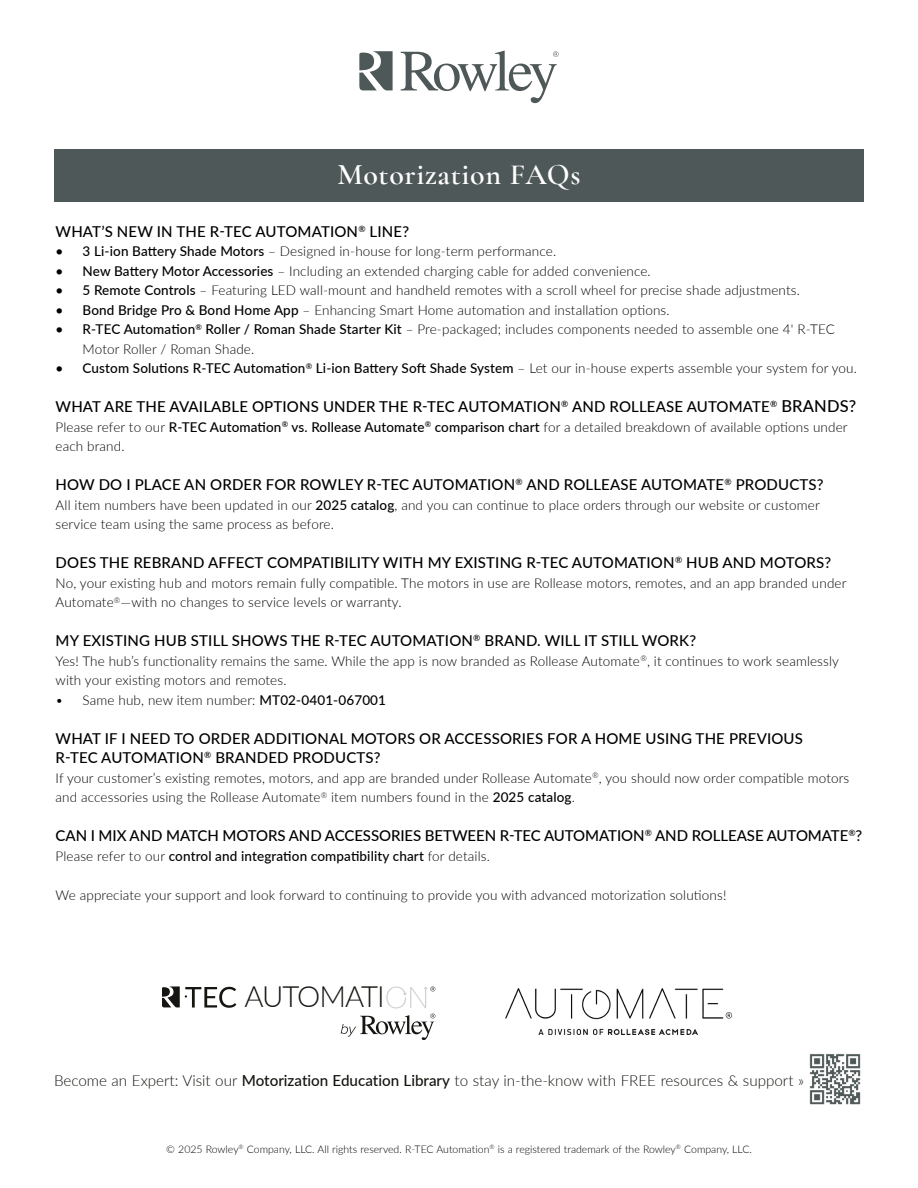
<style>
.page{position:relative;width:918px;height:1188px;background:#fff}
.page>*{position:absolute;margin:0;border:0;box-sizing:border-box;transform-origin:0 0}
.t1{font:600 30px "Cormorant Garamond";letter-spacing:.02em;color:#fff}
.t2{font:300 29.4px "Lato";letter-spacing:-.035em;color:#161511}
.t3{font:300 15.15px "Lato";color:#14130e}
.t4{font:500 15px/19.5px "Lato";letter-spacing:.01em;color:#000}
.t5{font:300 13.5px/19.5px "Lato";letter-spacing:.01em;color:#000}
.t6{font:500 13.5px "Lato";letter-spacing:.01em;color:#000}
.t7{font:300 10.5px "Lato";color:#000}
.s1{font-weight:500}
.s2{font-weight:300}
.s3{font-size:16.5px}
</style>
<div class="page">
<svg style="left:359px;top:51px;width:34px;height:39px"></svg>
<svg style="left:401px;top:51px;width:158px;height:52px"></svg>
<div style="left:54px;top:149px;width:810px;height:53px;background:#4f5858"></div>
<img style="left:505px;top:988px;width:228px;height:46px">
<svg style="left:386px;top:986px;width:49px;height:22px"></svg>
<svg style="left:162px;top:986px;width:74px;height:22px"></svg>
<svg style="left:341px;top:1014px;width:94px;height:26px"></svg>
<img style="left:809px;top:1054px;width:52px;height:51px">
<h1 class="t1" style="left:337px;top:156px;width:245px">Motorization FAQs</h1>
<p class="t4" style="left:56px;top:221px;width:355px">WHAT’S NEW IN THE R-TEC AUTOMATION<sup>®</sup> LINE?</p>
<p class="t5" style="left:56px;top:241px;width:502px"><span class="s1">• 3 Li-ion Battery Shade Motors</span> – Designed in-house for long-term performance.</p>
<p class="t5" style="left:56px;top:261px;width:597px"><span class="s1">• New Battery Motor Accessories</span> – Including an extended charging cable for added convenience.</p>
<p class="t5" style="left:56px;top:280px;width:746px"><span class="s1">• 5 Remote Controls</span> – Featuring LED wall-mount and handheld remotes with a scroll wheel for precise shade adjustments.</p>
<p class="t5" style="left:56px;top:300px;width:615px"><span class="s1">• Bond Bridge Pro &amp; Bond Home App</span> – Enhancing Smart Home automation and installation options.</p>
<p class="t5" style="left:83px;top:319px;width:754px;text-indent:-27px"><span class="s1">• R-TEC Automation</span><sup>®</sup> <span class="s1">Roller / Roman Shade Starter Kit</span> – Pre-packaged; includes components needed to assemble one 4' R-TEC<br>Motor Roller / Roman Shade.</p>
<p class="t6" style="left:56px;top:359px;width:803px">• Custom Solutions R-TEC Automation<sup>®</sup> Li-ion Battery Soft Shade System <span class="s2">– Let our in-house experts assemble your system for you.</span></p>
<p class="t4" style="left:56px;top:396px;width:802px">WHAT ARE THE AVAILABLE OPTIONS UNDER THE R-TEC AUTOMATION<sup>®</sup> AND ROLLEASE AUTOMATE<sup>®</sup> <span class="s3">BRANDS?</span></p>
<p class="t5" style="left:56px;top:417px;width:794px">Please refer to our <span class="s1">R-TEC Automation</span><sup>®</sup> <span class="s1">vs. Rollease Automate</span><sup>®</sup> <span class="s1">comparison chart</span> for a detailed breakdown of available options under each brand.</p>
<p class="t4" style="left:56px;top:474px;width:770px">HOW DO I PLACE AN ORDER FOR ROWLEY R-TEC AUTOMATION<sup>®</sup> AND ROLLEASE AUTOMATE<sup>®</sup> PRODUCTS?</p>
<p class="t5" style="left:56px;top:495px;width:766px">All item numbers have been updated in our <span class="s1">2025 catalog</span>, and you can continue to place orders through our website or customer service team using the same process as before.</p>
<p class="t4" style="left:56px;top:552px;width:777px">DOES THE REBRAND AFFECT COMPATIBILITY WITH MY EXISTING R-TEC AUTOMATION<sup>®</sup> HUB AND MOTORS?</p>
<p class="t5" style="left:56px;top:573px;width:792px">No, your existing hub and motors remain fully compatible. The motors in use are Rollease motors, remotes, and an app branded under<br>Automate<sup>®</sup>—with no changes to service levels or warranty.</p>
<p class="t4" style="left:56px;top:630px;width:642px">MY EXISTING HUB STILL SHOWS THE R-TEC AUTOMATION<sup>®</sup> BRAND. WILL IT STILL WORK?</p>
<p class="t5" style="left:56px;top:651px;width:785px">Yes! The hub’s functionality remains the same. While the app is now branded as Rollease Automate<sup>®</sup>, it continues to work seamlessly with your existing motors and remotes.</p>
<p class="t5" style="left:56px;top:690px;width:332px">• Same hub, new item number: <span class="s1">MT02-0401-067001</span></p>
<p class="t4" style="left:56px;top:728px;width:749px">WHAT IF I NEED TO ORDER ADDITIONAL MOTORS OR ACCESSORIES FOR A HOME USING THE PREVIOUS<br>R-TEC AUTOMATION<sup>®</sup> BRANDED PRODUCTS?</p>
<p class="t5" style="left:56px;top:768px;width:795px">If your customer’s existing remotes, motors, and app are branded under Rollease Automate<sup>®</sup>, you should now order compatible motors and accessories using the Rollease Automate<sup>®</sup> item numbers found in the <span class="s1">2025 catalog</span>.</p>
<p class="t4" style="left:56px;top:825px;width:808px">CAN I MIX AND MATCH MOTORS AND ACCESSORIES BETWEEN R-TEC AUTOMATION<sup>®</sup> AND ROLLEASE AUTOMATE<sup>®</sup>?</p>
<p class="t6" style="left:56px;top:846px;width:436px"><span class="s2">Please refer to our</span> control and integration compatibility chart <span class="s2">for details.</span></p>
<p class="t5" style="left:56px;top:885px;width:672px">We appreciate your support and look forward to continuing to provide you with advanced motorization solutions!</p>
<h2 class="t2" style="left:245px;top:976px;width:142px">AUTOMATI</h2>
<p class="t3" style="left:54px;top:1070px;width:752px">Become an Expert: Visit our <span class="s1">Motorization Education Library</span> to stay in-the-know with FREE resources &amp; support »</p>
<p class="t7" style="left:166px;top:1142px;width:587px">© 2025 Rowley<sup>®</sup> Company, LLC. All rights reserved. R-TEC Automation<sup>®</sup> is a registered trademark of the Rowley<sup>®</sup> Company, LLC.</p>
</div>
